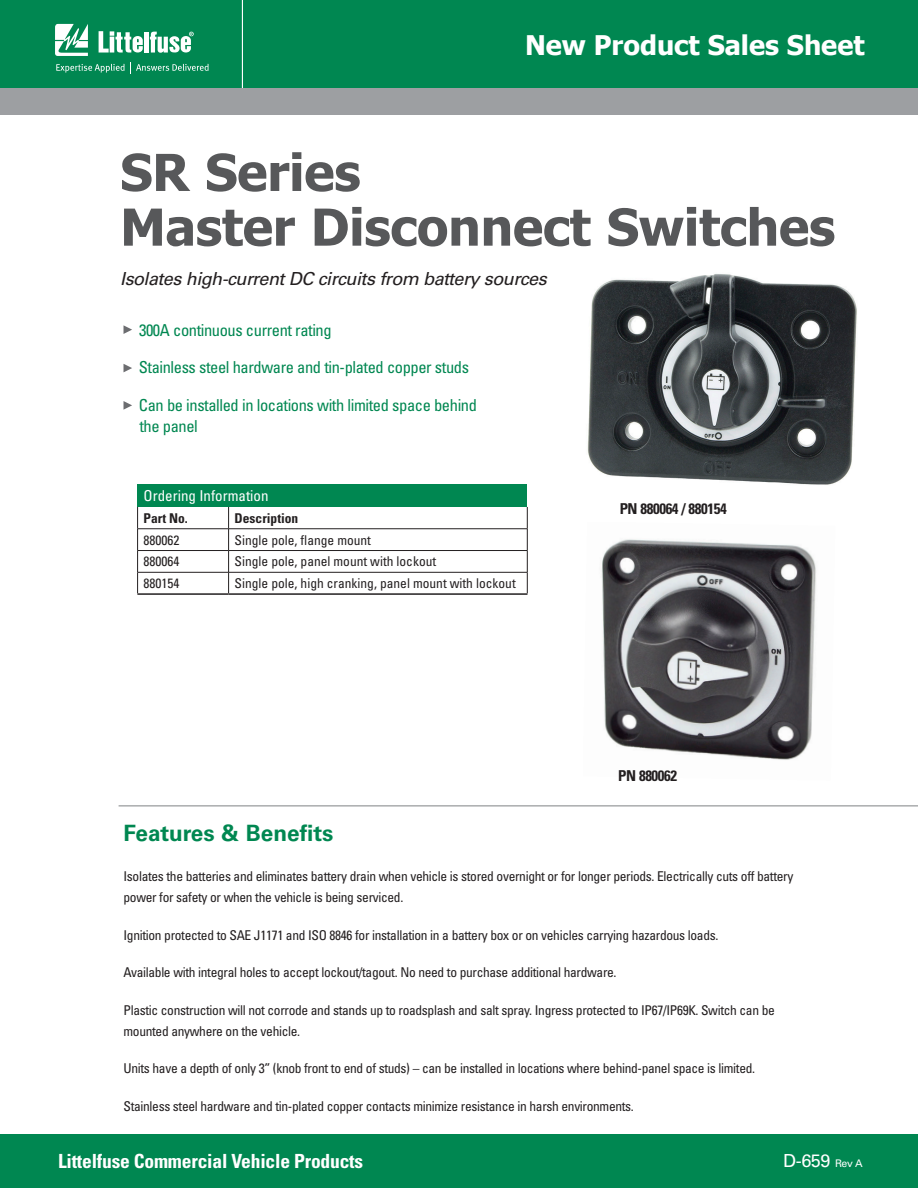
<style>
.page{position:relative;width:918px;height:1188px;background:#fff}
.page>*{position:absolute;margin:0;border:0;box-sizing:border-box;transform-origin:0 0}
.t1{font:700 51px "Tahoma";letter-spacing:-.005em;color:#57585a}
.t2{font:700 27px "Tahoma";color:#fff}
.Larger_Heading{font:700 22.5px "Univers LT Std";color:#008751}
.t3{font:700 condensed 19.5px "Univers LT Std";letter-spacing:-.01em;color:#fff}
.Subheading{font:italic 18px "Univers LT Std";letter-spacing:-.03em;color:#231f20}
.t4{font:18px "Univers LT Std";color:#fff}
.body_copy_bullet{font:condensed 16.5px/21px "Univers LT Std";letter-spacing:-.025em;color:#008751}
.body_copy_bullet-2{font:700 condensed 15px "Univers LT Std";letter-spacing:-.025em;color:#231f20}
.t5{font:condensed 15px "Univers LT Std";color:#fff}
.body_copy_bullet-3{font:condensed 13.5px/21px "Univers LT Std";letter-spacing:-.025em;color:#231f20}
.body_copy_bullet-4{font:condensed 13.5px "Univers LT Std";color:#231f20}
.t6{font:700 condensed 13.5px "Univers LT Std";color:#231f20}
.s1{font-size:10.5px}
</style>
<div class="page">
<img style="left:587px;top:274px;width:270px;height:211px">
<img style="left:601px;top:539px;width:215px;height:221px">
<div style="left:0;top:1134px;width:918px;height:54px;background:#008751"></div>
<svg style="left:124px;top:325px;width:8px;height:9px"></svg>
<svg style="left:124px;top:364px;width:8px;height:8px"></svg>
<hr style="left:119px;top:806px;width:799px;height:1px;background:#808285">
<div style="left:0;top:0;width:918px;height:88px;background:#008751"></div>
<hr style="left:242px;top:0;width:1px;height:89px;background:#fff">
<svg style="left:55px;top:24px;width:33px;height:32px"></svg>
<hr style="left:144px;top:32px;width:4px;height:21px;background:#fff">
<svg style="left:150px;top:32px;width:44px;height:21px"></svg>
<svg style="left:99px;top:31px;width:44px;height:22px"></svg>
<svg style="left:56px;top:62px;width:153px;height:11px;background:#2e9c70"></svg>
<div style="left:0;top:89px;width:918px;height:26px;background:#9d9fa2"></div>
<div style="left:138px;top:484px;width:389px;height:23px;background:#008751"></div>
<hr style="left:137px;top:528px;width:92px;height:1px;background:#231f20">
<hr style="left:229px;top:528px;width:298px;height:1px;background:#231f20">
<hr style="left:137px;top:550px;width:92px;height:1px;background:#231f20">
<hr style="left:229px;top:550px;width:298px;height:1px;background:#231f20">
<hr style="left:137px;top:572px;width:92px;height:1px;background:#231f20">
<hr style="left:229px;top:572px;width:298px;height:1px;background:#231f20">
<hr style="left:137px;top:593px;width:92px;height:2px;background:#231f20">
<hr style="left:229px;top:593px;width:298px;height:2px;background:#231f20">
<svg style="left:137px;top:507px;width:1px;height:86px"></svg>
<svg style="left:228px;top:507px;width:1px;height:86px"></svg>
<svg style="left:527px;top:507px;width:1px;height:86px"></svg>
<svg style="left:124px;top:401px;width:8px;height:9px"></svg>
<p class="t2" style="left:525px;top:26px;width:341px">New Product Sales Sheet</p>
<p class="t1" style="left:120px;top:137px;width:242px">SR Series</p>
<p class="t1" style="left:120px;top:191px;width:717px">Master Disconnect Switches</p>
<p class="Subheading" style="left:120px;top:268px;width:428px">Isolates high-current DC circuits from battery sources</p>
<p class="body_copy_bullet" style="left:139px;top:319px;width:194px">300A continuous current rating</p>
<p class="body_copy_bullet" style="left:139px;top:357px;width:332px">Stainless steel hardware and tin-plated copper studs</p>
<p class="body_copy_bullet" style="left:139px;top:394px;width:340px">Can be installed in locations with limited space behind the panel</p>
<p class="t5" style="left:144px;top:486px;width:126px">Ordering Information</p>
<p class="t6" style="left:144px;top:510px;width:46px">Part No.</p>
<p class="t6" style="left:235px;top:510px;width:65px">Description</p>
<p class="body_copy_bullet-3" style="left:144px;top:529px;width:37px">880062</p>
<p class="body_copy_bullet-4" style="left:235px;top:531px;width:138px">Single pole, flange mount</p>
<p class="body_copy_bullet-3" style="left:144px;top:551px;width:37px">880064</p>
<p class="body_copy_bullet-4" style="left:235px;top:553px;width:203px">Single pole, panel mount with lockout</p>
<p class="body_copy_bullet-3" style="left:144px;top:573px;width:37px">880154</p>
<p class="body_copy_bullet-4" style="left:235px;top:575px;width:283px">Single pole, high cranking, panel mount with lockout</p>
<p class="Larger_Heading" style="left:124px;top:820px;width:211px">Features &amp; Benefits</p>
<p class="body_copy_bullet-2" style="left:620px;top:500px;width:109px">PN 880064 / 880154</p>
<p class="body_copy_bullet-2" style="left:618px;top:766px;width:60px">PN 880062</p>
<p class="body_copy_bullet-3" style="left:124px;top:866px;width:671px">Isolates the batteries and eliminates battery drain when vehicle is stored overnight or for longer periods. Electrically cuts off battery power for safety or when the vehicle is being serviced.</p>
<p class="body_copy_bullet-3" style="left:124px;top:924px;width:596px">Ignition protected to SAE J1171 and ISO 8846 for installation in a battery box or on vehicles carrying hazardous loads.</p>
<p class="body_copy_bullet-3" style="left:124px;top:962px;width:495px">Available with integral holes to accept lockout/tagout. No need to purchase additional hardware.</p>
<p class="body_copy_bullet-3" style="left:124px;top:999px;width:653px">Plastic construction will not corrode and stands up to roadsplash and salt spray. Ingress protected to IP67/IP69K. Switch can be mounted anywhere on the vehicle.</p>
<p class="body_copy_bullet-3" style="left:124px;top:1058px;width:633px">Units have a depth of only 3” (knob front to end of studs) – can be installed in locations where behind-panel space is limited.</p>
<p class="body_copy_bullet-3" style="left:124px;top:1095px;width:512px">Stainless steel hardware and tin-plated copper contacts minimize resistance in harsh environments.</p>
<p class="t3" style="left:58px;top:1150px;width:307px">Littelfuse Commercial Vehicle Products</p>
<p class="t4" style="left:783px;top:1150px;width:81px">D-659 <span class="s1">Rev A</span></p>
</div>
